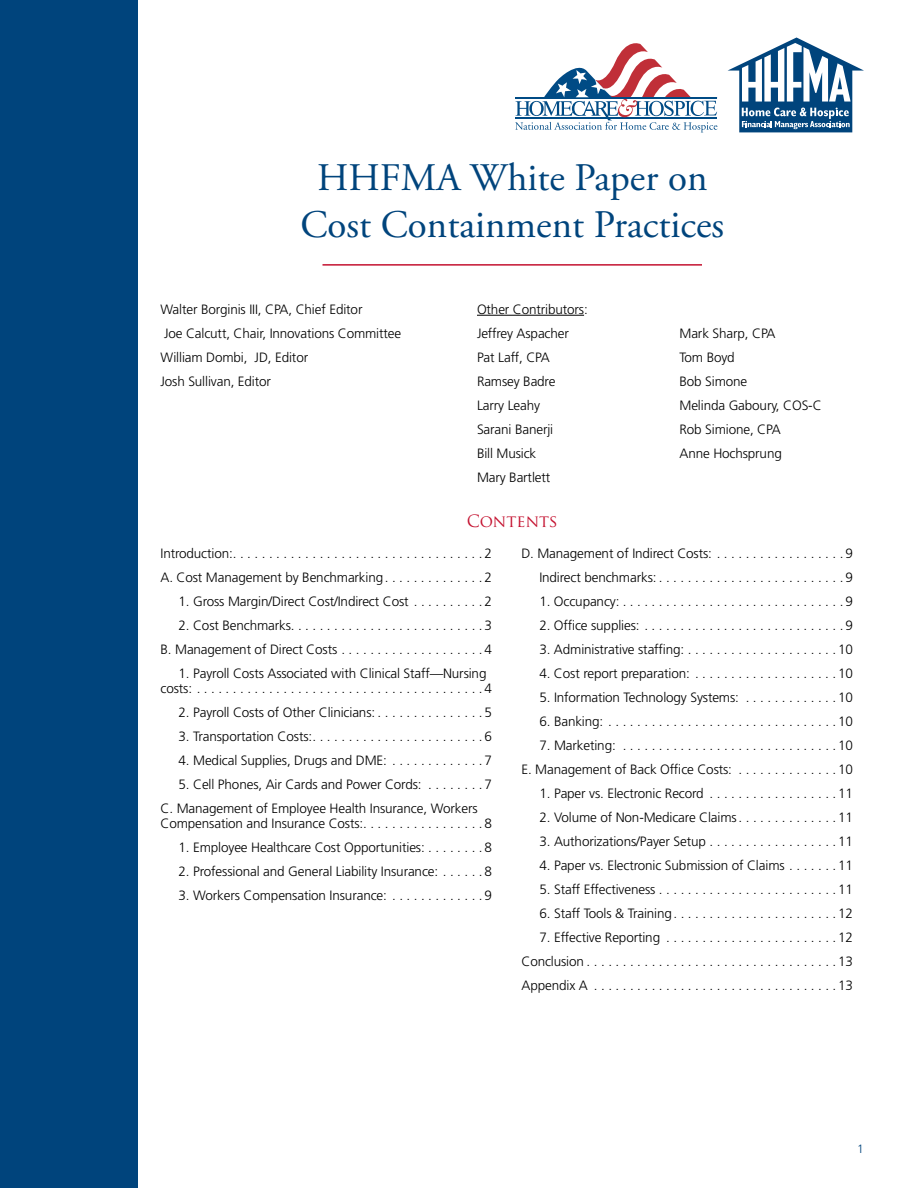
<style>
.page{position:relative;width:918px;height:1188px;background:#fff}
.page>*{position:absolute;margin:0;border:0;box-sizing:border-box;transform-origin:0 0}
.t1{font:39px/46.8px "Adobe Garamond Pro";color:#00447c;text-align:center}
.t2{font:16.5px "Trajan Pro";color:#c41230}
.t3{font:300 13.5px/24px "Frutiger LT Std";letter-spacing:-.01em;color:#000}
.t4{font:300 12px "Frutiger LT Std";color:#00447c}
</style>
<div class="page">
<div style="left:0;top:0;width:138px;height:1188px;background:#00447c"></div>
<hr style="left:322px;top:264px;width:380px;height:2px;background:#c41230">
<hr style="left:477px;top:315px;width:107px;height:1px;background:#000">
<svg style="left:728px;top:38px;width:136px;height:94px"></svg>
<svg style="left:515px;top:43px;width:202px;height:89px"></svg>
<h1 class="t1" style="left:300px;top:156px;width:425px">HHFMA White Paper on<br>Cost Containment Practices</h1>
<p class="t3" style="left:160px;top:297px;width:242px">Walter Borginis III, CPA, Chief Editor<br>Joe Calcutt, Chair, Innovations Committee<br>William Dombi, JD, Editor<br>Josh Sullivan, Editor</p>
<p class="t3" style="left:477px;top:297px;width:112px">Other Contributors:<br>Jeffrey Aspacher<br>Pat Laff, CPA<br>Ramsey Badre<br>Larry Leahy<br>Sarani Banerji<br>Bill Musick<br>Mary Bartlett</p>
<p class="t2" style="left:467px;top:511px;width:93px">CONTENTS</p>
<p class="t3" style="left:680px;top:321px;width:144px">Mark Sharp, CPA<br>Tom Boyd<br>Bob Simone<br>Melinda Gaboury, COS-C<br>Rob Simione, CPA<br>Anne Hochsprung</p>
<p class="t3" style="left:160px;top:541px;width:333px">Introduction: . . . . . . . . . . . . . . . . . . . . . . . . . . . . . . . . . . 2<br>A. Cost Management by Benchmarking . . . . . . . . . . . . . 2</p>
<p class="t3" style="left:179px;top:589px;width:315px">1. Gross Margin/Direct Cost/Indirect Cost . . . . . . . . . 2</p>
<p class="t3" style="left:161px;top:613px;width:333px;text-align:right">2. Cost Benchmarks...........................3<br>B. Management of Direct Costs . . . . . . . . . . . . . . . . . . . 4</p>
<p class="t3" style="left:161px;top:666px;width:333px;line-height:15px;text-indent:18px">1. Payroll Costs Associated with Clinical Staff—Nursing costs: . . . . . . . . . . . . . . . . . . . . . . . . . . . . . . . . . . . . . . . 4</p>
<p class="t3" style="left:179px;top:700px;width:315px">2. Payroll Costs of Other Clinicians: . . . . . . . . . . . . . . 5</p>
<p class="t3" style="left:179px;top:724px;width:315px">3. Transportation Costs: . . . . . . . . . . . . . . . . . . . . . . . 6</p>
<p class="t3" style="left:179px;top:748px;width:315px">4. Medical Supplies, Drugs and DME: . . . . . . . . . . . . 7</p>
<p class="t3" style="left:161px;top:772px;width:333px;text-indent:18px">5. Cell Phones, Air Cards and Power Cords: . . . . . . . 7<br>C. Management of Employee Health Insurance, Workers</p>
<p class="t3" style="left:161px;top:811px;width:333px">Compensation and Insurance Costs: . . . . . . . . . . . . . . . . 8</p>
<p class="t3" style="left:179px;top:835px;width:315px">1. Employee Healthcare Cost Opportunities: . . . . . . . 8</p>
<p class="t3" style="left:179px;top:859px;width:315px">2. Professional and General Liability Insurance: . . . . . 8</p>
<p class="t3" style="left:179px;top:883px;width:315px">3. Workers Compensation Insurance: . . . . . . . . . . . . 9</p>
<p class="t3" style="left:521px;top:541px;width:333px;text-align:right">D. Management of Indirect Costs: . . . . . . . . . . . . . . . . . 9<br>Indirect benchmarks: . . . . . . . . . . . . . . . . . . . . . . . . . 9</p>
<p class="t3" style="left:539px;top:589px;width:315px">1. Occupancy: . . . . . . . . . . . . . . . . . . . . . . . . . . . . . . 9</p>
<p class="t3" style="left:539px;top:613px;width:315px">2. Office supplies: . . . . . . . . . . . . . . . . . . . . . . . . . . . 9</p>
<p class="t3" style="left:539px;top:637px;width:315px">3. Administrative staffing: . . . . . . . . . . . . . . . . . . . . 10</p>
<p class="t3" style="left:539px;top:661px;width:315px">4. Cost report preparation: . . . . . . . . . . . . . . . . . . . 10</p>
<p class="t3" style="left:539px;top:685px;width:315px">5. Information Technology Systems: . . . . . . . . . . . . 10</p>
<p class="t3" style="left:539px;top:709px;width:315px">6. Banking: . . . . . . . . . . . . . . . . . . . . . . . . . . . . . . . 10</p>
<p class="t3" style="left:521px;top:733px;width:333px;text-align:right">7. Marketing: . . . . . . . . . . . . . . . . . . . . . . . . . . . . . 10<br>E. Management of Back Office Costs: . . . . . . . . . . . . . 10</p>
<p class="t3" style="left:539px;top:781px;width:315px">1. Paper vs. Electronic Record . . . . . . . . . . . . . . . . . 11</p>
<p class="t3" style="left:539px;top:805px;width:315px">2. Volume of Non-Medicare Claims . . . . . . . . . . . . . 11</p>
<p class="t3" style="left:539px;top:829px;width:315px">3. Authorizations/Payer Setup . . . . . . . . . . . . . . . . . 11</p>
<p class="t3" style="left:539px;top:853px;width:315px">4. Paper vs. Electronic Submission of Claims . . . . . . 11</p>
<p class="t3" style="left:539px;top:877px;width:315px">5. Staff Effectiveness . . . . . . . . . . . . . . . . . . . . . . . . 11</p>
<p class="t3" style="left:539px;top:901px;width:315px">6. Staff Tools &amp; Training . . . . . . . . . . . . . . . . . . . . . . 12</p>
<p class="t3" style="left:522px;top:925px;width:333px;text-align:justify;text-indent:18px">7. Effective Reporting . . . . . . . . . . . . . . . . . . . . . . . 12<br>Conclusion . . . . . . . . . . . . . . . . . . . . . . . . . . . . . . . . . . 13<br>Appendix A . . . . . . . . . . . . . . . . . . . . . . . . . . . . . . . . . 13</p>
<p class="t4" style="left:857px;top:1142px;width:8px">1</p>
</div>
